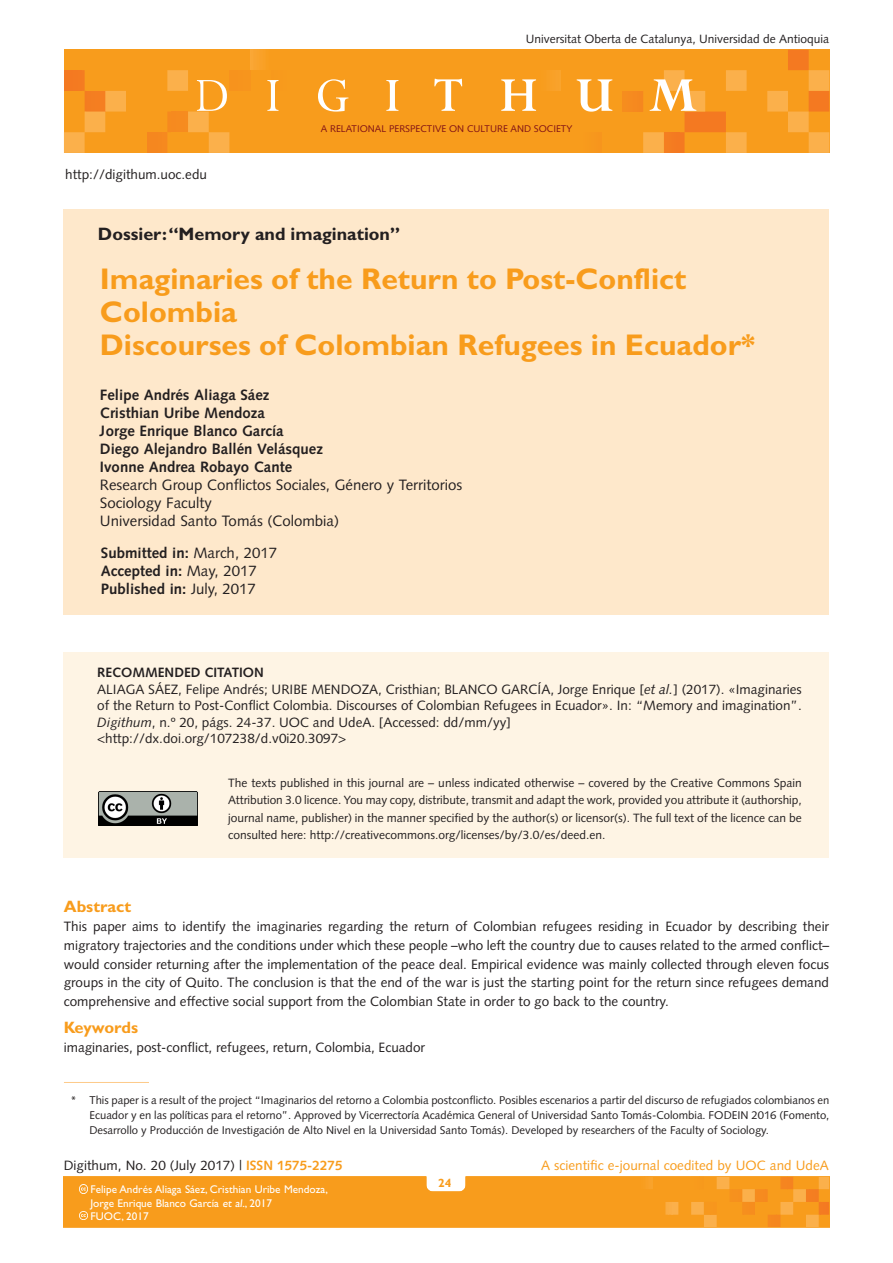
<style>
.page{position:relative;width:893px;height:1263px;background:#fff}
.page>*{position:absolute;margin:0;border:0;box-sizing:border-box;transform-origin:0 0}
._00_Titol{font:700 30px/33px "Gill Sans";color:#f89c1c}
._00_Pretitol{font:700 18px "Gill Sans";color:#231f20}
._00_Titoletsresum{font:700 16.5px "Gill Sans";color:#f89c1c}
._001_Nom_autor{font:700 15px "Syntax LT";color:#231f20}
._001_Dades_autor_i_d{font:15px "Syntax LT";color:#231f20}
._001_Dades_autor_i_d-2{font:700 15px "Syntax LT";color:#231f20}
._01_Textresum_angles{font:13.5px/18.8px "Syntax LT";color:#231f20;text-align:justify}
._05_Citacio_recomena{font:13.5px/16.5px "Syntax LT";color:#231f20;text-align:justify}
.t1{font:13.5px "Syntax LT";color:#f89c1c}
._02_PARAGRAF_GENERAL{font:13.5px "Syntax LT";color:#231f20}
.t2{font:700 13.5px "Syntax LT";color:#231f20}
._05_Creative_commons{font:12px/17.2px "Syntax LT";color:#231f20;text-align:justify}
.t3{font:700 12px "Gill Sans";color:#f89c1c}
._04_NOTAS1{font:11.25px/15px "Syntax LT";color:#231f20;text-align:justify}
.t4{font:11.25px "Gill Sans";color:#fff}
.t5{font:9.75px "Syntax LT";color:#821316}
.s1{font-weight:400}
.s2{font-style:italic}
.s3{font-weight:700;color:#f89c1c}
</style>
<div class="page">
<div style="left:64px;top:49px;width:765px;height:104px;background:#f89c1c"></div>
<hr style="left:247px;top:70px;width:3px;height:21px;background:#f7951d">
<div style="left:242px;top:70px;width:5px;height:21px;background:#f7951d"></div>
<hr style="left:238px;top:70px;width:4px;height:21px;background:#f7941d">
<div style="left:233px;top:70px;width:5px;height:21px;background:#f7931d"></div>
<hr style="left:229px;top:70px;width:4px;height:21px;background:#f7931d">
<hr style="left:596px;top:132px;width:2px;height:21px;background:#f7961d">
<hr style="left:598px;top:132px;width:2px;height:21px;background:#f7951d">
<hr style="left:600px;top:132px;width:2px;height:21px;background:#f7951d">
<hr style="left:602px;top:50px;width:2px;height:103px;background:#f7941d">
<hr style="left:620px;top:50px;width:2px;height:103px;background:#f68e1e">
<hr style="left:622px;top:91px;width:2px;height:21px;background:#f68d1e">
<hr style="left:624px;top:91px;width:2px;height:21px;background:#f68d1e">
<hr style="left:626px;top:91px;width:2px;height:21px;background:#f68c1f">
<svg style="left:628px;top:91px;width:7px;height:21px"></svg>
<hr style="left:635px;top:91px;width:2px;height:21px;background:#f6891f">
<hr style="left:637px;top:91px;width:2px;height:21px;background:#f5881f">
<hr style="left:639px;top:91px;width:2px;height:21px;background:#f5871f">
<hr style="left:641px;top:91px;width:2px;height:21px;background:#f5871f">
<hr style="left:250px;top:50px;width:2px;height:20px;background:#faa837">
<svg style="left:252px;top:50px;width:11px;height:20px"></svg>
<svg style="left:64px;top:70px;width:165px;height:83px"></svg>
<svg style="left:267px;top:80px;width:11px;height:31px"></svg>
<svg style="left:318px;top:79px;width:30px;height:33px"></svg>
<svg style="left:386px;top:80px;width:12px;height:31px"></svg>
<svg style="left:434px;top:79px;width:28px;height:32px"></svg>
<svg style="left:501px;top:70px;width:60px;height:41px"></svg>
<svg style="left:577px;top:79px;width:35px;height:33px"></svg>
<svg style="left:643px;top:50px;width:186px;height:103px"></svg>
<div style="left:64px;top:209px;width:765px;height:405px;background:#fee8cb"></div>
<div style="left:64px;top:652px;width:765px;height:205px;background:#fef4e4"></div>
<img style="left:99px;top:791px;width:99px;height:35px">
<hr style="left:64px;top:1082px;width:85px;height:1px;background:#fdcb8a">
<hr style="left:829px;top:1177px;width:1px;height:50px;background:#f47921">
<svg style="left:64px;top:1177px;width:765px;height:50px;background:#f89d21"></svg>
<p class="_05_Creative_commons" style="left:526px;top:30px;width:305px">Universitat Oberta de Catalunya, Universidad de Antioquia</p>
<p class="_02_PARAGRAF_GENERAL" style="left:65px;top:166px;width:143px">http://digithum.uoc.edu</p>
<p class="t5" style="left:321px;top:123px;width:253px">A RELATIONAL PERSPECTIVE ON CULTURE AND SOCIETY</p>
<p class="_00_Pretitol" style="left:98px;top:223px;width:304px">Dossier: “Memory and imagination”</p>
<p class="_00_Titol" style="left:100px;top:263px;width:588px">Imaginaries of the Return to Post-Conflict<br>Colombia</p>
<p class="_00_Titol" style="left:100px;top:329px;width:657px">Discourses of Colombian Refugees in Ecuador*</p>
<p class="_001_Nom_autor" style="left:100px;top:386px;width:171px">Felipe Andrés Aliaga Sáez</p>
<p class="_001_Nom_autor" style="left:100px;top:404px;width:167px">Cristhian Uribe Mendoza</p>
<p class="_001_Nom_autor" style="left:100px;top:422px;width:185px">Jorge Enrique Blanco García</p>
<p class="_001_Nom_autor" style="left:100px;top:440px;width:224px">Diego Alejandro Ballén Velásquez</p>
<p class="_001_Nom_autor" style="left:100px;top:458px;width:194px">Ivonne Andrea Robayo Cante</p>
<p class="_001_Dades_autor_i_d" style="left:100px;top:476px;width:364px">Research Group Conflictos Sociales, Género y Territorios</p>
<p class="_001_Dades_autor_i_d" style="left:100px;top:494px;width:114px">Sociology Faculty</p>
<p class="_001_Dades_autor_i_d" style="left:100px;top:512px;width:241px">Universidad Santo Tomás (Colombia)</p>
<p class="_001_Dades_autor_i_d-2" style="left:101px;top:544px;width:178px">Submitted in: <span class="s1">March, 2017</span></p>
<p class="_001_Dades_autor_i_d-2" style="left:101px;top:562px;width:157px">Accepted in: <span class="s1">May, 2017</span></p>
<p class="_001_Dades_autor_i_d-2" style="left:101px;top:580px;width:156px">Published in: <span class="s1">July, 2017</span></p>
<p class="t2" style="left:97px;top:665px;width:168px">RECOMMENDED CITATION</p>
<p class="_05_Citacio_recomena" style="left:97px;top:681px;width:706px">ALIAGA SÁEZ, Felipe Andrés; URIBE MENDOZA, Cristhian; BLANCO GARCÍA, Jorge Enrique [<span class="s2">et al.</span>] (2017). «Imaginaries of the Return to Post-Conflict Colombia. Discourses of Colombian Refugees in Ecuador». In: “Memory and imagination”.<br><span class="s2">Digithum</span>, n.º 20, págs. 24-37. UOC and UdeA. [Accessed: dd/mm/yy]</p>
<p class="_05_Citacio_recomena" style="left:97px;top:730px;width:251px">&lt;http://dx.doi.org/107238/d.v0i20.3097&gt;</p>
<p class="_05_Creative_commons" style="left:228px;top:774px;width:575px">The texts published in this journal are – unless indicated otherwise – covered by the Creative Commons Spain Attribution 3.0 licence. You may copy, distribute, transmit and adapt the work, provided you attribute it (authorship, journal name, publisher) in the manner specified by the author(s) or licensor(s). The full text of the licence can be consulted here: http://creativecommons.org/licenses/by/3.0/es/deed.en.</p>
<p class="_00_Titoletsresum" style="left:64px;top:897px;width:69px">Abstract</p>
<p class="_01_Textresum_angles" style="left:64px;top:917px;width:767px">This paper aims to identify the imaginaries regarding the return of Colombian refugees residing in Ecuador by describing their migratory trajectories and the conditions under which these people –who left the country due to causes related to the armed conflict– would consider returning after the implementation of the peace deal. Empirical evidence was mainly collected through eleven focus groups in the city of Quito. The conclusion is that the end of the war is just the starting point for the return since refugees demand comprehensive and effective social support from the Colombian State in order to go back to the country.</p>
<p class="_00_Titoletsresum" style="left:64px;top:1017px;width:76px">Keywords</p>
<p class="_01_Textresum_angles" style="left:64px;top:1037px;width:363px">imaginaries, post-conflict, refugees, return, Colombia, Ecuador</p>
<p class="_04_NOTAS1" style="left:89px;top:1093px;width:741px;text-indent:-19px">* This paper is a result of the project “Imaginarios del retorno a Colombia postconflicto. Posibles escenarios a partir del discurso de refugiados colombianos en Ecuador y en las políticas para el retorno”. Approved by Vicerrectoría Académica General of Universidad Santo Tomás-Colombia. FODEIN 2016 (Fomento, Desarrollo y Producción de Investigación de Alto Nivel en la Universidad Santo Tomás). Developed by researchers of the Faculty of Sociology.</p>
<p class="_01_Textresum_angles" style="left:64px;top:1156px;width:280px">Digithum, No. 20 (July 2017) | <span class="s3">ISSN 1575-2275</span></p>
<p class="t1" style="left:541px;top:1157px;width:289px">A scientific e-journal coedited by UOC and UdeA</p>
<p class="t4" style="left:91px;top:1183px;width:239px">Felipe Andrés Aliaga Sáez, Cristhian Uribe Mendoza,</p>
<p class="t4" style="left:91px;top:1197px;width:183px">Jorge Enrique Blanco García et al., 2017</p>
<p class="t4" style="left:91px;top:1210px;width:60px">FUOC, 2017</p>
<p class="t3" style="left:438px;top:1176px;width:15px">24</p>
</div>
